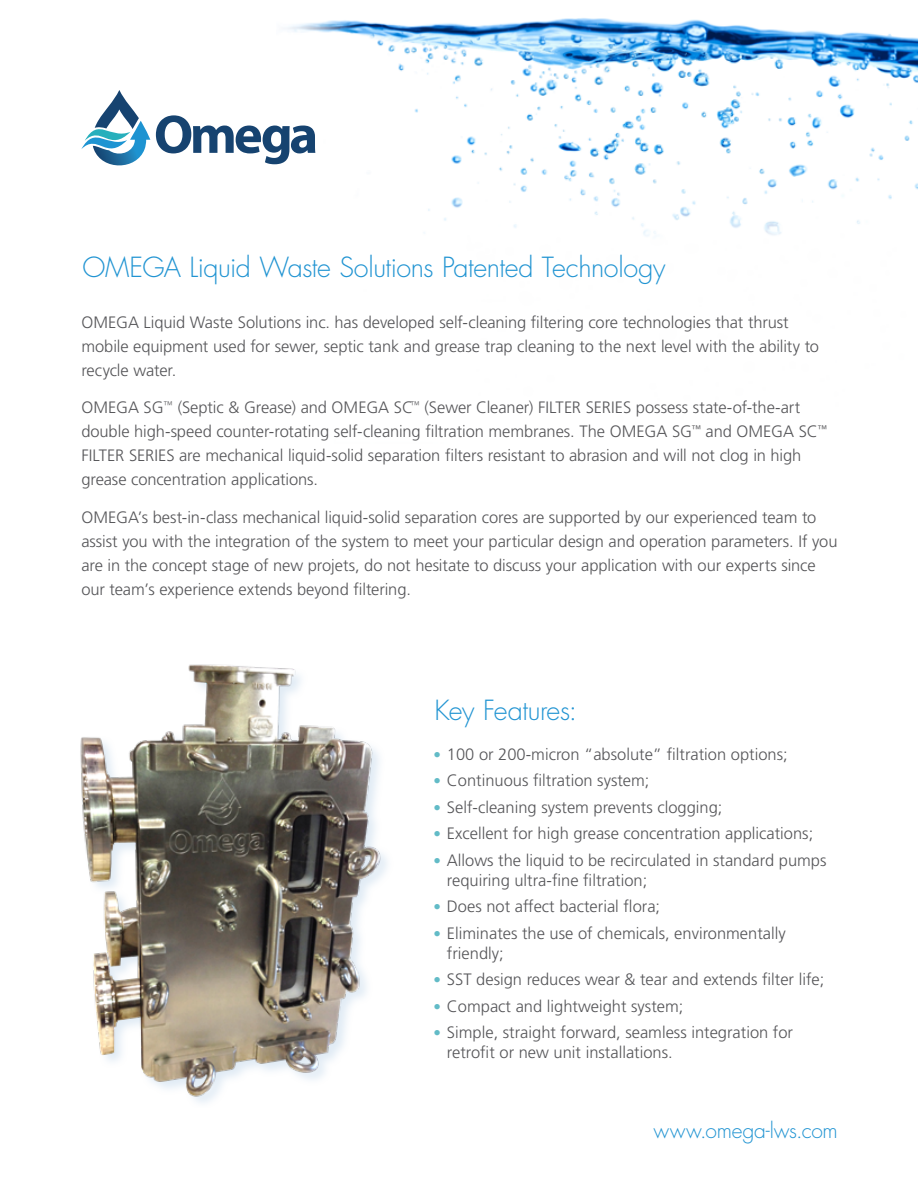
<style>
.page{position:relative;width:918px;height:1188px;background:#fff}
.page>*{position:absolute;margin:0;border:0;box-sizing:border-box;transform-origin:0 0}
.t1{font:300 27px "Futura Std";letter-spacing:-.02em;color:#2194d2}
.t2{font:300 21px "Futura Std";letter-spacing:-.01em;color:#2194d2}
.t3{font:300 16.5px/24px "Frutiger LT Std";color:#565659}
.s1{font-family:"Helvetica Neue LT Std";font-weight:400;font-stretch:condensed;font-size:15px;color:#62bbc7}
</style>
<div class="page">
<img style="left:276px;top:18px;width:642px;height:218px">
<img style="left:80px;top:664px;width:307px;height:439px">
<svg style="left:156px;top:115px;width:159px;height:49px"></svg>
<svg style="left:81px;top:90px;width:69px;height:76px"></svg>
<h1 class="t1" style="left:82px;top:251px;width:585px">OMEGA Liquid Waste Solutions Patented Technology</h1>
<p class="t3" style="left:81px;top:310px;width:739px">OMEGA Liquid Waste Solutions inc. has developed self-cleaning filtering core technologies that thrust mobile equipment used for sewer, septic tank and grease trap cleaning to the next level with the ability to recycle water.</p>
<p class="t3" style="left:81px;top:396px;width:747px">OMEGA SG<sup>™</sup> (Septic &amp; Grease) and OMEGA SC<sup>™</sup> (Sewer Cleaner) FILTER SERIES possess state-of-the-art double high-speed counter-rotating self-cleaning filtration membranes. The OMEGA SG<sup>™</sup> and OMEGA SC<sup>™ </sup>FILTER SERIES are mechanical liquid-solid separation filters resistant to abrasion and will not clog in high grease concentration applications.</p>
<p class="t3" style="left:81px;top:505px;width:758px">OMEGA’s best-in-class mechanical liquid-solid separation cores are supported by our experienced team to assist you with the integration of the system to meet your particular design and operation parameters. If you are in the concept stage of new projets, do not hesitate to discuss your application with our experts since our team’s experience extends beyond filtering.</p>
<h1 class="t1" style="left:434px;top:693px;width:144px">Key Features:</h1>
<p class="t3" style="left:433px;top:742px;width:356px"><span class="s1">•</span> 100 or 200-micron “absolute” filtration options;</p>
<p class="t3" style="left:433px;top:769px;width:218px"><span class="s1">•</span> Continuous filtration system;</p>
<p class="t3" style="left:433px;top:795px;width:291px"><span class="s1">•</span> Self-cleaning system prevents clogging;</p>
<p class="t3" style="left:433px;top:822px;width:381px"><span class="s1">•</span> Excellent for high grease concentration applications;</p>
<p class="t3" style="left:447px;top:851px;width:381px;line-height:19.8px;text-indent:-14px"><span class="s1">•</span> Allows the liquid to be recirculated in standard pumps requiring ultra-fine filtration;</p>
<p class="t3" style="left:433px;top:895px;width:228px"><span class="s1">•</span> Does not affect bacterial flora;</p>
<p class="t3" style="left:447px;top:923px;width:340px;line-height:19.8px;text-indent:-14px"><span class="s1">•</span> Eliminates the use of chemicals, environmentally friendly;</p>
<p class="t3" style="left:433px;top:968px;width:392px"><span class="s1">•</span> SST design reduces wear &amp; tear and extends filter life;</p>
<p class="t3" style="left:433px;top:994px;width:252px"><span class="s1">•</span> Compact and lightweight system;</p>
<p class="t3" style="left:447px;top:1023px;width:348px;line-height:19.8px;text-indent:-14px"><span class="s1">•</span> Simple, straight forward, seamless integration for retrofit or new unit installations.</p>
<p class="t2" style="left:653px;top:1118px;width:186px">www.omega-lws.com</p>
</div>
